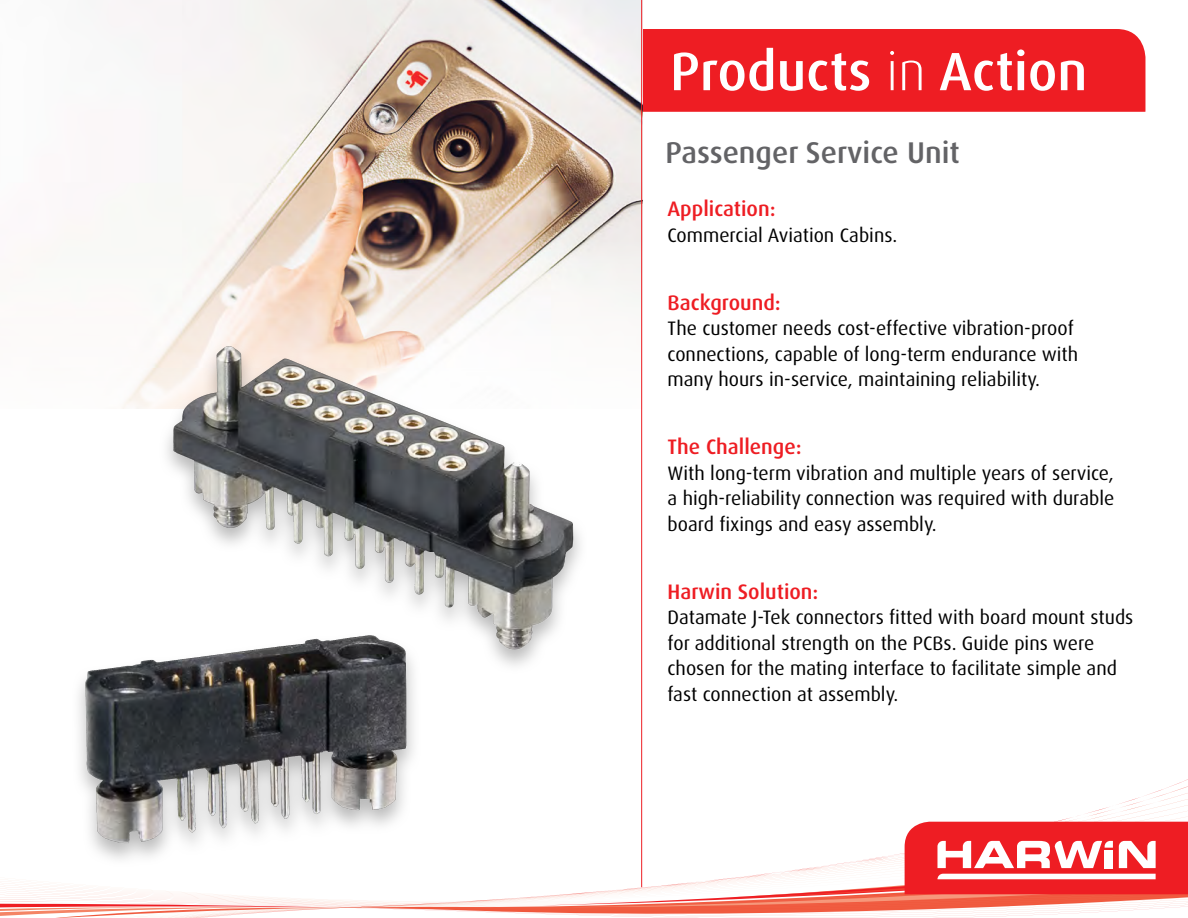
<style>
.page{position:relative;width:1188px;height:918px;background:#fff}
.page>*{position:absolute;margin:0;border:0;box-sizing:border-box;transform-origin:0 0}
.t1{font:500 54px "Dax OT";color:#fff}
.t2{font:500 30px "Dax OT";color:#636366}
.t3{font:500 21px "Dax OT";color:#ee1d23}
.t4{font:19.5px/25.5px "Dax OT";color:#000}
.s1{font-weight:300}
</style>
<div class="page">
<div style="left:642px;top:29px;width:503px;height:83px;background:#ee1d23"></div>
<img style="left:129px;top:0;width:512px;height:302px">
<hr style="left:641px;top:0;width:1px;height:887px;background:#ee1d23">
<svg style="left:0;top:771px;width:1188px;height:147px"></svg>
<svg style="left:728px;top:898px;width:460px;height:6px;background:#f3816b"></svg>
<svg style="left:723px;top:792px;width:465px;height:106px"></svg>
<div style="left:1105px;top:850px;width:8px;height:18px;background:#fff"></div>
<img style="left:0;top:286px;width:624px;height:598px">
<h1 class="t1" style="left:670px;top:37px;width:419px">Products <span class="s1">in</span> Action</h1>
<h2 class="t2" style="left:665px;top:134px;width:296px">Passenger Service Unit</h2>
<p class="t3" style="left:668px;top:196px;width:110px">Application:</p>
<p class="t4" style="left:668px;top:223px;width:231px">Commercial Aviation Cabins.</p>
<p class="t3" style="left:668px;top:289px;width:115px">Background:</p>
<p class="t4" style="left:668px;top:316px;width:412px">The customer needs cost-effective vibration-proof connections, capable of long-term endurance with many hours in-service, maintaining reliability.</p>
<p class="t3" style="left:668px;top:434px;width:136px">The Challenge:</p>
<p class="t4" style="left:668px;top:461px;width:448px;text-align:justify">With long-term vibration and multiple years of service, a high-reliability connection was required with durable board fixings and easy assembly.</p>
<p class="t3" style="left:668px;top:578px;width:152px">Harwin Solution:</p>
<p class="t4" style="left:668px;top:605px;width:467px">Datamate J-Tek connectors fitted with board mount studs for additional strength on the PCBs. Guide pins were chosen for the mating interface to facilitate simple and fast connection at assembly.</p>
</div>
